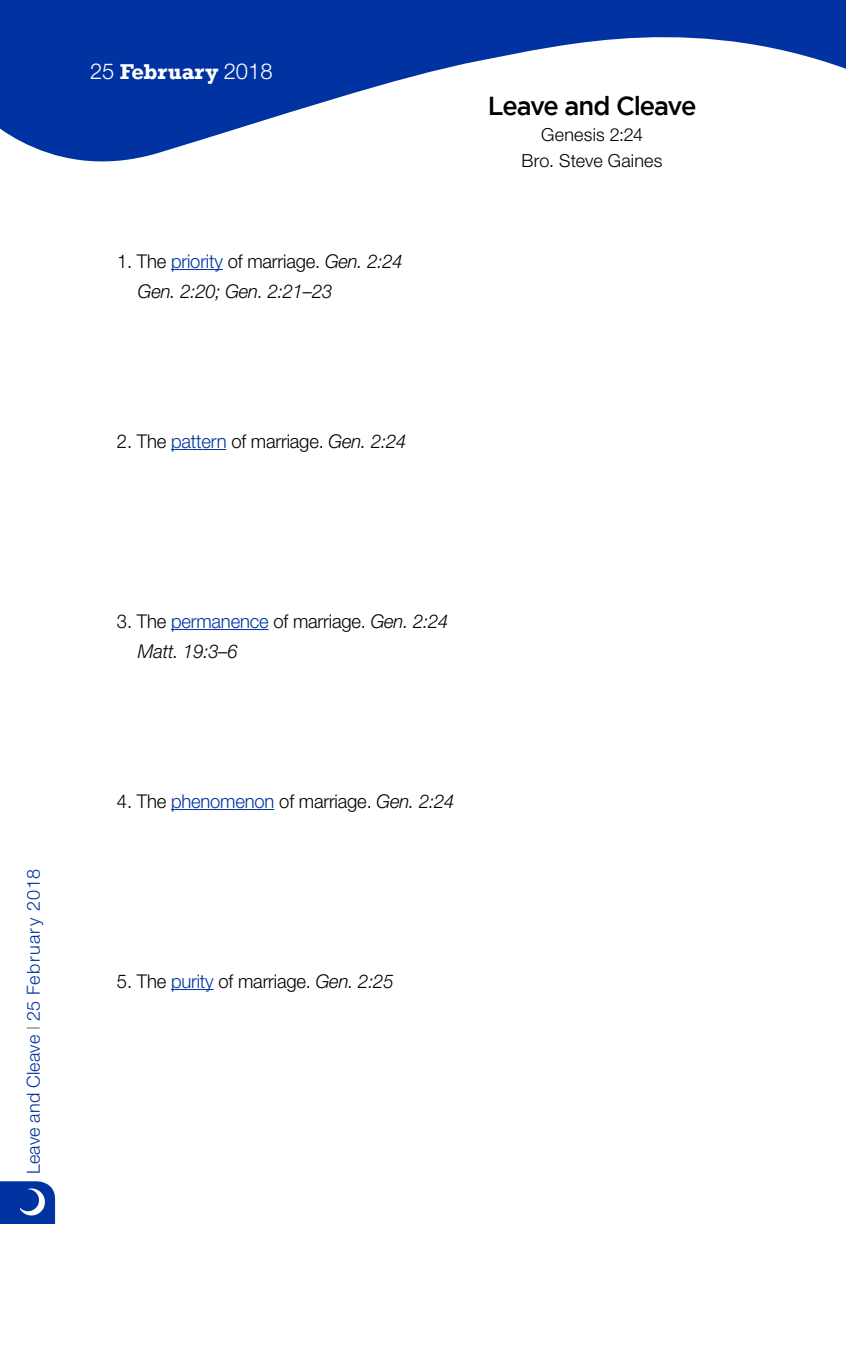
<style>
.page{position:relative;width:846px;height:1368px;background:#fff}
.page>*{position:absolute;margin:0;border:0;box-sizing:border-box;transform-origin:0 0}
.t1{font:500 26px "Gotham";letter-spacing:-.045em;color:#000}
.t2{font:300 22px "Helvetica Neue LT Std";color:#fff}
.t3{font:700 22px "Rockwell";letter-spacing:-.01em;color:#fff}
.t4{font:italic 300 19px/30px "Helvetica Neue LT Std";letter-spacing:-.01em;color:#000}
.t5{font:300 19px "Helvetica Neue LT Std";letter-spacing:-.01em;color:#000}
.t6{font:300 18px "Helvetica Neue LT Std";letter-spacing:.015em;color:#0033a1}
.t7{font:300 18px/26px "Helvetica Neue LT Std";letter-spacing:.01em;color:#000;text-align:center}
.s1{font-family:"Rockwell";font-weight:700}
.s2{font-style:normal}
.s3{font-style:normal;color:#0033a1}
.s4{color:#0033a1}
.s5{font-style:italic}
.s6{color:#807f83}
</style>
<div class="page">
<svg style="left:0;top:0;width:846px;height:162px;fill:#0033a1"></svg>
<hr style="left:171px;top:269px;width:52px;height:1px;background:#0033a1">
<hr style="left:171px;top:449px;width:55px;height:1px;background:#0033a1">
<hr style="left:171px;top:629px;width:98px;height:1px;background:#0033a1">
<hr style="left:171px;top:809px;width:103px;height:1px;background:#0033a1">
<hr style="left:171px;top:989px;width:43px;height:1px;background:#0033a1">
<svg style="left:0;top:1181px;width:55px;height:43px;background:#1f4bac"></svg>
<p class="t2" style="left:90px;top:58px;width:184px">625<span class="s1">March</span> 20162018</p>
<p class="t3" style="left:120px;top:58px;width:100px">February</p>
<p class="t4" style="left:138px;top:246px;width:266px;text-indent:-21px"><span class="s2">1. The</span> <span class="s3">priority</span> <span class="s2">of marriage.</span> Gen. 2:24<br>Gen. 2:20; Gen. 2:21–23</p>
<p class="t5" style="left:117px;top:429px;width:291px">2. The <span class="s4">pattern</span> of marriage. <span class="s5">Gen. 2:24</span></p>
<h1 class="t1" style="left:488px;top:91px;width:210px">Leave and Cleave</h1>
<p class="t7" style="left:522px;top:122px;width:143px">Genesis 2:24<br>Bro. Steve Gaines</p>
<p class="t6" style="left:22px;top:1174px;width:306px;rotate:-90deg">Leave and Cleave <span class="s6">I</span> 25 February 2018</p>
<p class="t4" style="left:138px;top:606px;width:312px;text-indent:-21px"><span class="s2">3. The</span> <span class="s3">permanence</span> <span class="s2">of marriage.</span> Gen. 2:24<br>Matt. 19:3–6</p>
<p class="t5" style="left:117px;top:789px;width:339px">4. The <span class="s4">phenomenon</span> of marriage. <span class="s5">Gen. 2:24</span></p>
<p class="t5" style="left:117px;top:969px;width:278px">5. The <span class="s4">purity</span> of marriage. <span class="s5">Gen. 2:25</span></p>
</div>
